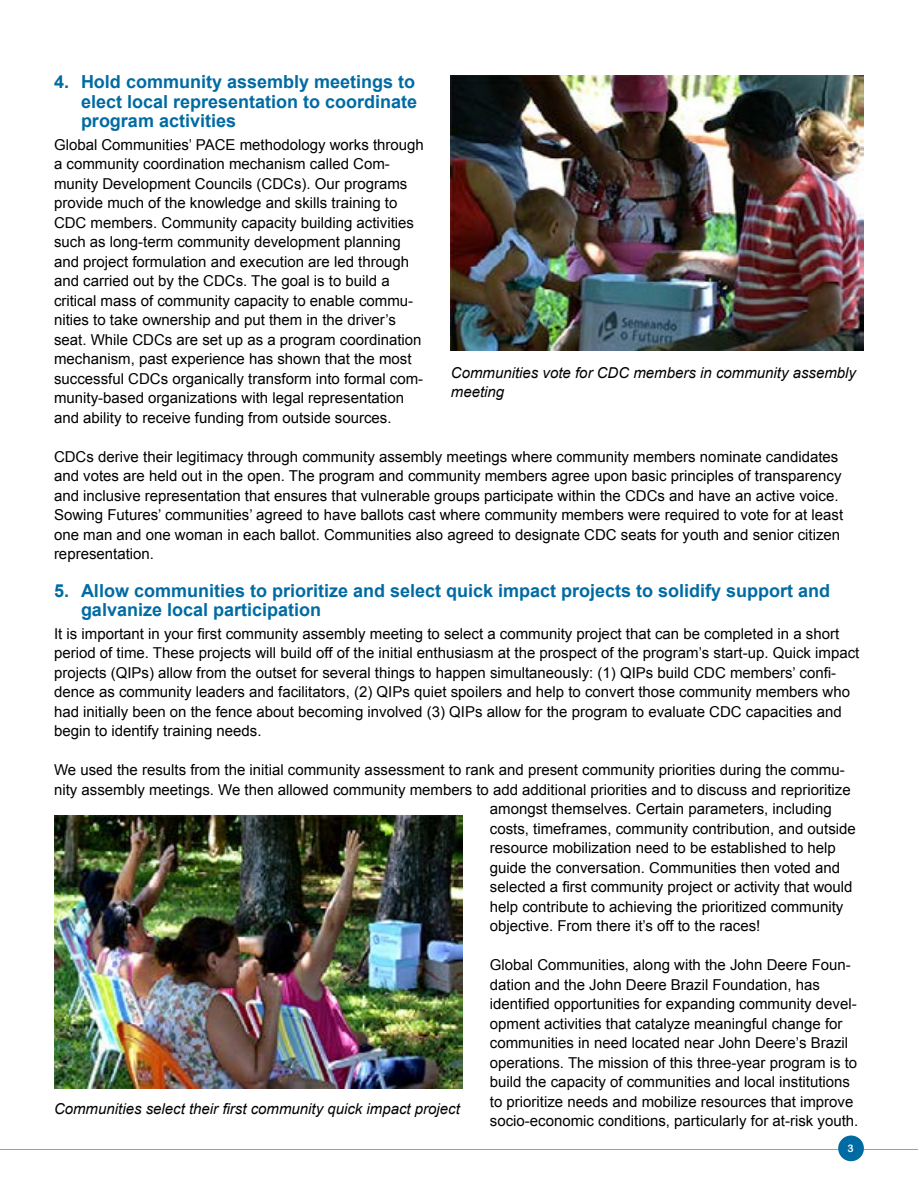
<style>
.page{position:relative;width:918px;height:1188px;background:#fff}
.page>*{position:absolute;margin:0;border:0;box-sizing:border-box;transform-origin:0 0}
.t1{font:700 18px/19.5px "Arial";color:#006ba3;text-align:justify}
.t2{font:15px/19.5px "Arial";color:#000}
.t3{font:italic 15px/18.8px "Arial";color:#000}
.t4{font:10.5px "Arial Rounded MT Bold";color:#fff}
</style>
<div class="page">
<hr style="left:0;top:1149px;width:918px;height:1px;background:#9d9fa2">
<img style="left:451px;top:75px;width:413px;height:275px">
<div style="left:838px;top:1136px;width:26px;height:25px;background:#006ba3;border-radius:50%"></div>
<img style="left:54px;top:816px;width:409px;height:272px">
<p class="t1" style="left:81px;top:73px;width:338px;text-indent:-27px">4. Hold community assembly meetings to elect local representation to coordinate program activities</p>
<p class="t2" style="left:54px;top:135px;width:371px">Global Communities’ PACE methodology works through a community coordination mechanism called Com&shy;munity Development Councils (CDCs). Our programs provide much of the knowledge and skills training to CDC members. Community capacity building activities such as long-term community development planning and project formulation and execution are led through and carried out by the CDCs. The goal is to build a critical mass of community capacity to enable commu&shy;nities to take ownership and put them in the driver’s seat. While CDCs are set up as a program coordination mechanism, past experience has shown that the most successful CDCs organically transform into formal com&shy;munity-based organizations with legal representation and ability to receive funding from outside sources.</p>
<p class="t2" style="left:54px;top:447px;width:791px">CDCs derive their legitimacy through community assembly meetings where community members nominate candidates and votes are held out in the open. The program and community members agree upon basic principles of transparency and inclusive representation that ensures that vulnerable groups participate within the CDCs and have an active voice.<br>Sowing Futures’ communities’ agreed to have ballots cast where community members were required to vote for at least one man and one woman in each ballot. Communities also agreed to designate CDC seats for youth and senior citizen representation.</p>
<p class="t1" style="left:81px;top:581px;width:751px;text-indent:-27px">5. Allow communities to prioritize and select quick impact projects to solidify support and galvanize local participation</p>
<p class="t2" style="left:54px;top:624px;width:807px">It is important in your first community assembly meeting to select a community project that can be completed in a short period of time. These projects will build off of the initial enthusiasm at the prospect of the program’s start-up. Quick impact projects (QIPs) allow from the outset for several things to happen simultaneously: (1) QIPs build CDC members’ confi&shy;dence as community leaders and facilitators, (2) QIPs quiet spoilers and help to convert those community members who had initially been on the fence about becoming involved (3) QIPs allow for the program to evaluate CDC capacities and begin to identify training needs.</p>
<p class="t2" style="left:54px;top:760px;width:792px">We used the results from the initial community assessment to rank and present community priorities during the commu-</p>
<p class="t2" style="left:54px;top:780px;width:798px">nity assembly meetings. We then allowed community members to add additional priorities and to discuss and reprioritize</p>
<p class="t2" style="left:490px;top:799px;width:343px">amongst themselves. Certain parameters, including</p>
<p class="t2" style="left:490px;top:819px;width:367px">costs, timeframes, community contribution, and outside</p>
<p class="t2" style="left:490px;top:838px;width:348px">resource mobilization need to be established to help</p>
<p class="t2" style="left:490px;top:858px;width:352px">guide the conversation. Communities then voted and</p>
<p class="t2" style="left:490px;top:877px;width:364px">selected a first community project or activity that would</p>
<p class="t2" style="left:490px;top:897px;width:355px">help contribute to achieving the prioritized community</p>
<p class="t2" style="left:490px;top:916px;width:272px">objective. From there it’s off to the races!</p>
<p class="t2" style="left:490px;top:955px;width:370px">Global Communities, along with the John Deere Foun&shy;dation and the John Deere Brazil Foundation, has identified opportunities for expanding community devel&shy;opment activities that catalyze meaningful change for communities in need located near John Deere’s Brazil operations. The mission of this three-year program is to build the capacity of communities and local institutions to prioritize needs and mobilize resources that improve socio-economic conditions, particularly for at-risk youth.</p>
<p class="t4" style="left:848px;top:1142px;width:8px">3</p>
<p class="t3" style="left:451px;top:364px;width:407px">Communities vote for CDC members in community assembly meeting</p>
<p class="t3" style="left:54px;top:1100px;width:407px">Communities select their first community quick impact project</p>
</div>
